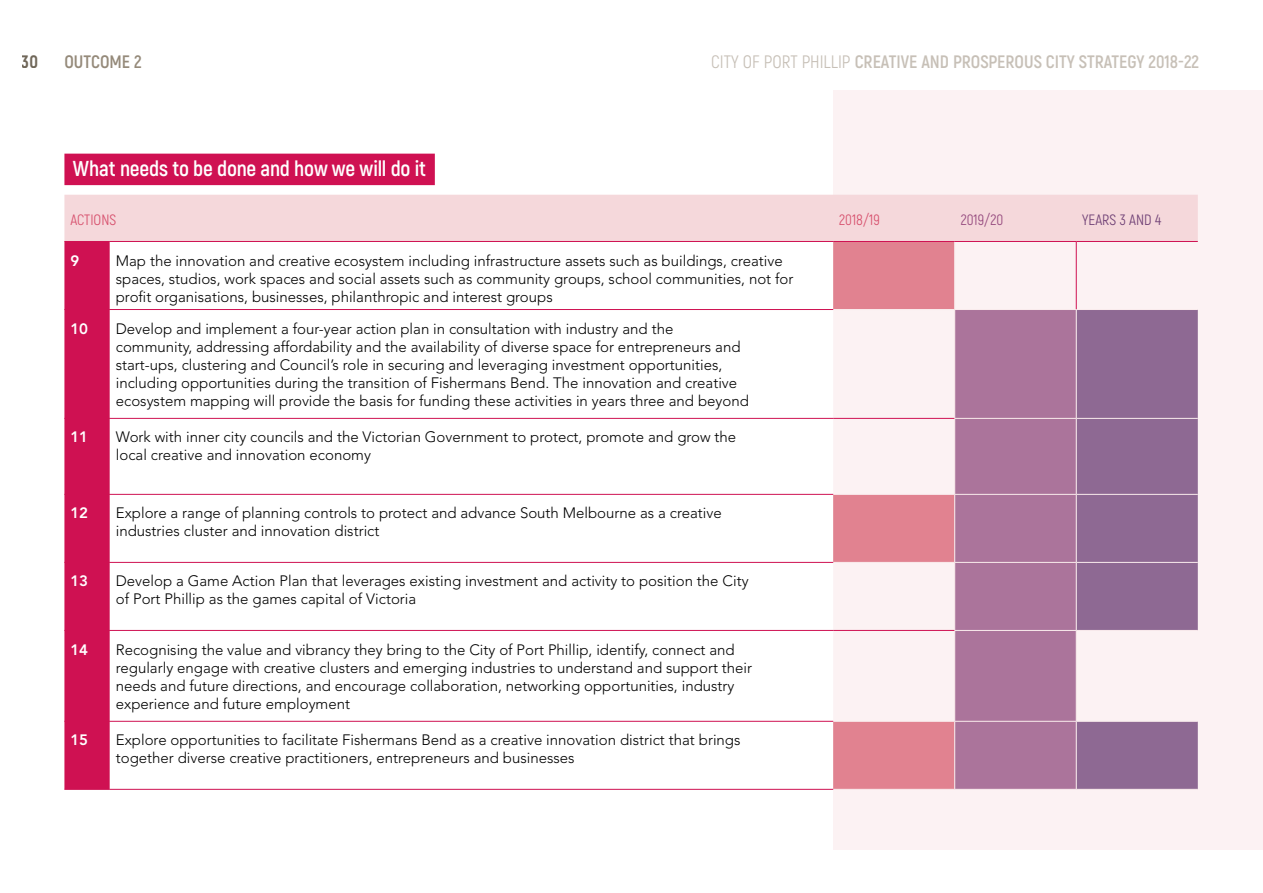
<style>
.page{position:relative;width:1263px;height:893px;background:#fff}
.page>*{position:absolute;margin:0;border:0;box-sizing:border-box;transform-origin:0 0}
.t1{font:700 21.6px "Akrobat";letter-spacing:-.01em;color:#fff}
.t2{font:700 18px "Akrobat";color:#c7c0b7}
.t3{font:700 18px "Akrobat";color:#958a7a}
.t4{font:800 18px "Akrobat";color:#706759}
.t5{font:300 15px/18px "Avenir LT Std";color:#000}
.t6{font:15px "Akrobat";color:#d7506d}
.t7{font:800 15px "Avenir LT Std";color:#fff}
.t8{font:15px "Akrobat";color:#6f4075}
.t9{font:15px "Akrobat";color:#94487d}
.s1{font-weight:400}
</style>
<div class="page">
<div style="left:833px;top:90px;width:430px;height:759px;background:#fcf2f3"></div>
<div style="left:64px;top:154px;width:371px;height:31px;background:#cf1152"></div>
<div style="left:64px;top:195px;width:1134px;height:46px;background:#f5d8db"></div>
<div style="left:64px;top:242px;width:46px;height:547px;background:#cf1152"></div>
<svg style="left:110px;top:417px;width:723px;height:372px"></svg>
<svg style="left:833px;top:242px;width:121px;height:547px"></svg>
<div style="left:955px;top:310px;width:121px;height:479px;background:#ab749b"></div>
<svg style="left:1077px;top:310px;width:121px;height:479px;fill:#8e6993"></svg>
<hr style="left:954px;top:242px;width:1px;height:67px;background:#faeced">
<hr style="left:833px;top:309px;width:122px;height:1px;background:#faeced">
<hr style="left:955px;top:309px;width:121px;height:1px;background:#faeced">
<hr style="left:954px;top:310px;width:1px;height:108px;background:#faeced">
<hr style="left:1076px;top:309px;width:122px;height:1px;background:#faeced">
<hr style="left:1076px;top:310px;width:1px;height:108px;background:#faeced">
<hr style="left:954px;top:418px;width:122px;height:1px;background:#faeced">
<hr style="left:954px;top:419px;width:1px;height:75px;background:#faeced">
<hr style="left:1076px;top:418px;width:122px;height:1px;background:#faeced">
<hr style="left:1076px;top:419px;width:1px;height:75px;background:#faeced">
<hr style="left:833px;top:494px;width:122px;height:1px;background:#faeced">
<hr style="left:955px;top:494px;width:121px;height:1px;background:#faeced">
<hr style="left:954px;top:495px;width:1px;height:67px;background:#faeced">
<hr style="left:1076px;top:494px;width:122px;height:1px;background:#faeced">
<hr style="left:1076px;top:495px;width:1px;height:67px;background:#faeced">
<hr style="left:833px;top:562px;width:122px;height:1px;background:#faeced">
<hr style="left:955px;top:562px;width:121px;height:1px;background:#faeced">
<hr style="left:954px;top:563px;width:1px;height:67px;background:#faeced">
<hr style="left:1076px;top:562px;width:122px;height:1px;background:#faeced">
<hr style="left:1076px;top:563px;width:1px;height:67px;background:#faeced">
<hr style="left:954px;top:630px;width:122px;height:1px;background:#faeced">
<hr style="left:954px;top:631px;width:1px;height:90px;background:#faeced">
<hr style="left:1076px;top:630px;width:122px;height:1px;background:#faeced">
<hr style="left:1076px;top:631px;width:1px;height:90px;background:#faeced">
<hr style="left:833px;top:721px;width:122px;height:1px;background:#faeced">
<hr style="left:955px;top:721px;width:121px;height:1px;background:#faeced">
<hr style="left:954px;top:722px;width:1px;height:67px;background:#faeced">
<hr style="left:1076px;top:721px;width:122px;height:1px;background:#faeced">
<hr style="left:1076px;top:722px;width:1px;height:67px;background:#faeced">
<hr style="left:833px;top:789px;width:122px;height:1px;background:#faeced">
<hr style="left:955px;top:789px;width:121px;height:1px;background:#faeced">
<hr style="left:1076px;top:789px;width:122px;height:1px;background:#faeced">
<hr style="left:64px;top:309px;width:46px;height:1px;background:#cf1152">
<hr style="left:110px;top:309px;width:723px;height:1px;background:#cf1152">
<hr style="left:64px;top:418px;width:46px;height:1px;background:#cf1152">
<hr style="left:110px;top:418px;width:723px;height:1px;background:#cf1152">
<hr style="left:64px;top:494px;width:46px;height:1px;background:#cf1152">
<hr style="left:110px;top:494px;width:723px;height:1px;background:#cf1152">
<hr style="left:64px;top:562px;width:46px;height:1px;background:#cf1152">
<hr style="left:110px;top:562px;width:723px;height:1px;background:#cf1152">
<hr style="left:64px;top:630px;width:46px;height:1px;background:#cf1152">
<hr style="left:110px;top:630px;width:723px;height:1px;background:#cf1152">
<hr style="left:64px;top:721px;width:46px;height:1px;background:#cf1152">
<hr style="left:110px;top:721px;width:723px;height:1px;background:#cf1152">
<hr style="left:64px;top:789px;width:46px;height:1px;background:#cf1152">
<hr style="left:110px;top:789px;width:723px;height:1px;background:#cf1152">
<hr style="left:64px;top:241px;width:46px;height:1px;background:#cf1152">
<hr style="left:110px;top:241px;width:723px;height:1px;background:#cf1152">
<hr style="left:833px;top:241px;width:122px;height:1px;background:#cf1152">
<hr style="left:955px;top:241px;width:121px;height:1px;background:#cf1152">
<hr style="left:1076px;top:241px;width:122px;height:1px;background:#cf1152">
<hr style="left:833px;top:630px;width:121px;height:1px;background:#cf1152">
<hr style="left:833px;top:418px;width:121px;height:1px;background:#cf1152">
<hr style="left:1076px;top:242px;width:1px;height:67px;background:#cf1152">
<p class="t4" style="left:22px;top:50px;width:18px">30</p>
<p class="t3" style="left:64px;top:51px;width:79px">OUTCOME 2</p>
<p class="t2" style="left:711px;top:51px;width:489px"><span class="s1">CITY OF PORT PHILLIP</span> CREATIVE AND PROSPEROUS CITY STRATEGY 2018-22</p>
<h1 class="t1" style="left:73px;top:155px;width:355px">What needs to be done and how we will do it</h1>
<p class="t6" style="left:70px;top:210px;width:47px">ACTIONS</p>
<p class="t6" style="left:839px;top:210px;width:42px">2018/19</p>
<p class="t9" style="left:961px;top:210px;width:44px">2019/20</p>
<p class="t8" style="left:1082px;top:210px;width:81px">YEARS 3 AND 4</p>
<p class="t7" style="left:70px;top:251px;width:10px">9</p>
<p class="t5" style="left:116px;top:251px;width:679px">Map the innovation and creative ecosystem including infrastructure assets such as buildings, creative spaces, studios, work spaces and social assets such as community groups, school communities, not for profit organisations, businesses, philanthropic and interest groups</p>
<p class="t7" style="left:70px;top:320px;width:19px">10</p>
<p class="t5" style="left:116px;top:319px;width:635px">Develop and implement a four-year action plan in consultation with industry and the community, addressing affordability and the availability of diverse space for entrepreneurs and start-ups, clustering and Council’s role in securing and leveraging investment opportunities, including opportunities during the transition of Fishermans Bend. The innovation and creative ecosystem mapping will provide the basis for funding these activities in years three and beyond</p>
<p class="t7" style="left:70px;top:428px;width:19px">11</p>
<p class="t5" style="left:116px;top:428px;width:622px">Work with inner city councils and the Victorian Government to protect, promote and grow the local creative and innovation economy</p>
<p class="t7" style="left:70px;top:504px;width:19px">12</p>
<p class="t5" style="left:116px;top:504px;width:607px">Explore a range of planning controls to protect and advance South Melbourne as a creative industries cluster and innovation district</p>
<p class="t7" style="left:70px;top:572px;width:19px">13</p>
<p class="t5" style="left:116px;top:572px;width:634px">Develop a Game Action Plan that leverages existing investment and activity to position the City of Port Phillip as the games capital of Victoria</p>
<p class="t7" style="left:70px;top:640px;width:19px">14</p>
<p class="t5" style="left:116px;top:640px;width:638px">Recognising the value and vibrancy they bring to the City of Port Phillip, identify, connect and regularly engage with creative clusters and emerging industries to understand and support their needs and future directions, and encourage collaboration, networking opportunities, industry experience and future employment</p>
<p class="t7" style="left:70px;top:731px;width:19px">15</p>
<p class="t5" style="left:116px;top:731px;width:626px">Explore opportunities to facilitate Fishermans Bend as a creative innovation district that brings together diverse creative practitioners, entrepreneurs and businesses</p>
</div>
